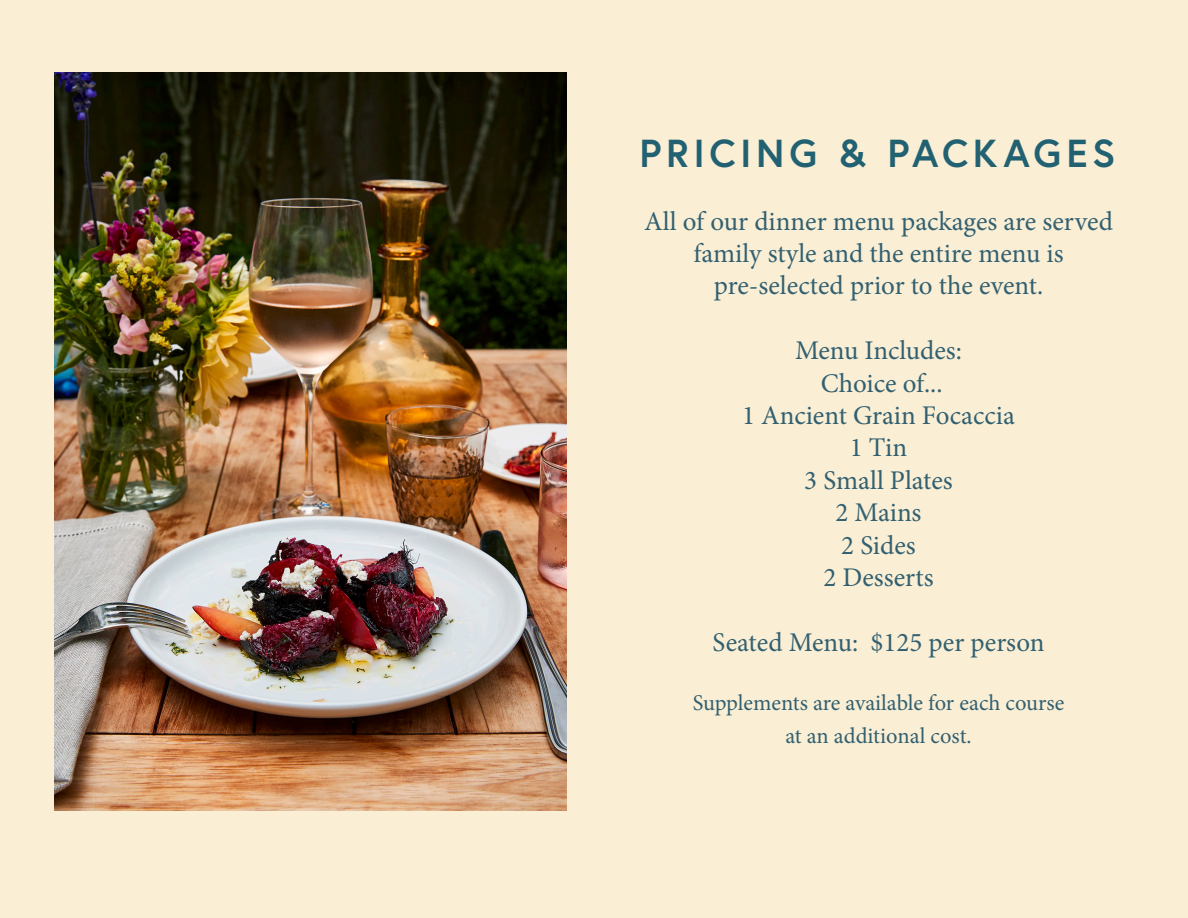
<style>
.page{position:relative;width:1188px;height:918px;background:#faeed4}
.page>*{position:absolute;margin:0;border:0;box-sizing:border-box;transform-origin:0 0}
.t1{font:700 39px "Europa";letter-spacing:.115em;color:#226172}
.t2{font:27px/32.4px "Minion Pro";color:#326071;text-align:center}
.t3{font:22.5px "Minion Pro";letter-spacing:-.005em;color:#326071}
</style>
<div class="page">
<img style="left:54px;top:73px;width:513px;height:738px">
<p class="t1" style="left:640px;top:128px;width:477px">PRICING &amp; PACKAGES</p>
<p class="t2" style="left:644px;top:205px;width:470px">All of our dinner menu packages are served family style and the entire menu is</p>
<p class="t2" style="left:714px;top:270px;width:331px">pre-selected prior to the event.</p>
<p class="t2" style="left:795px;top:335px;width:168px">Menu Includes:</p>
<p class="t2" style="left:821px;top:367px;width:123px">Choice of...</p>
<p class="t2" style="left:742px;top:399px;width:275px">1 Ancient Grain Focaccia</p>
<p class="t2" style="left:850px;top:432px;width:59px">1 Tin</p>
<p class="t2" style="left:804px;top:464px;width:150px">3 Small Plates</p>
<p class="t2" style="left:836px;top:497px;width:87px">2 Mains</p>
<p class="t2" style="left:841px;top:529px;width:76px">2 Sides</p>
<p class="t2" style="left:823px;top:561px;width:112px">2 Desserts</p>
<p class="t2" style="left:713px;top:626px;width:334px">Seated Menu: $125 per person</p>
<p class="t3" style="left:693px;top:688px;width:373px">Supplements are available for each course</p>
<p class="t3" style="left:785px;top:720px;width:188px">at an additional cost.</p>
</div>
